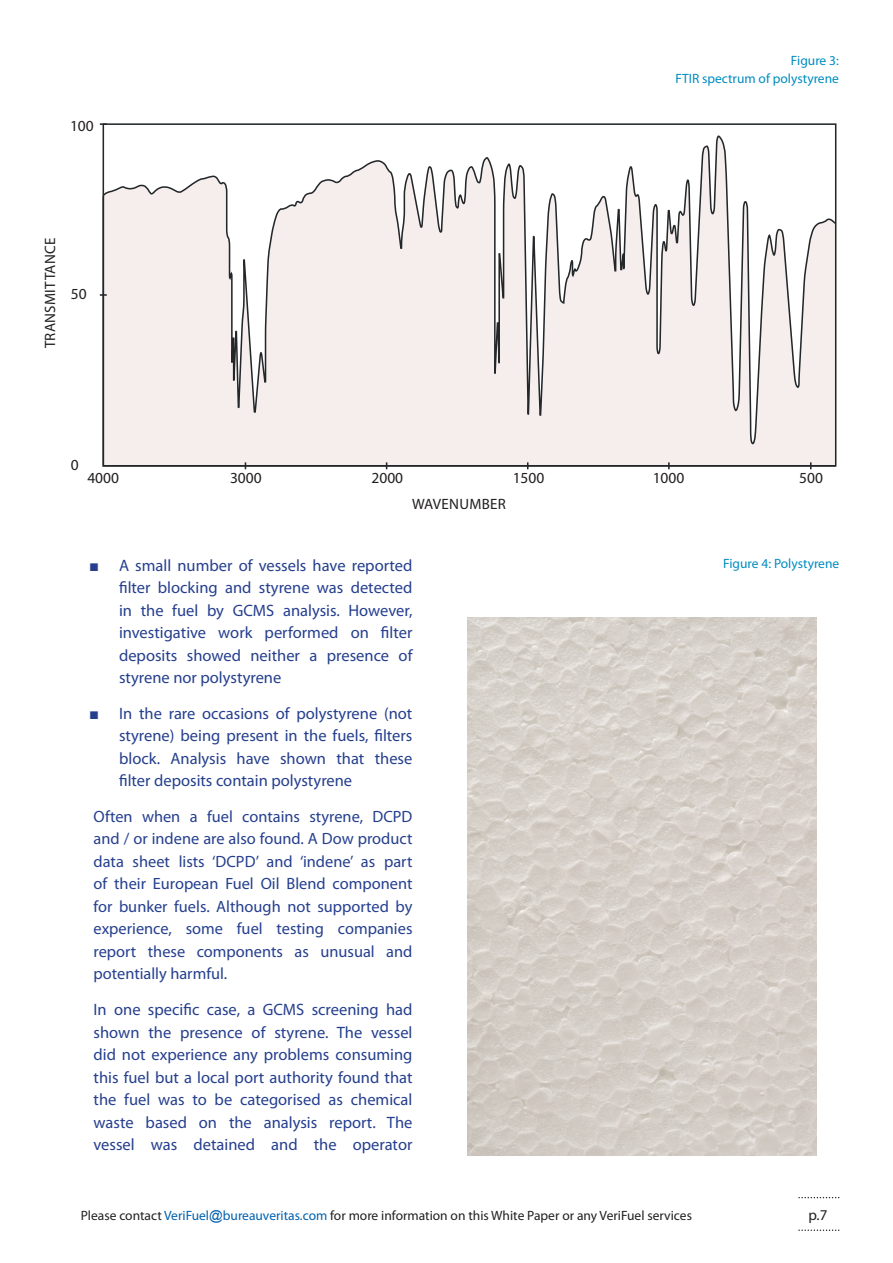
<style>
.page{position:relative;width:893px;height:1263px;background:#fff}
.page>*{position:absolute;margin:0;border:0;box-sizing:border-box;transform-origin:0 0}
.t1{font:16.5px/22.5px "Myriad Pro";color:#253f8e;text-align:justify}
.t2{font:16.35px/22.5px "Myriad Pro";color:#253f8e;text-align:justify}
.t3{font:15.45px "Myriad Pro";color:#231f20}
.t4{font:15px "Myriad Pro";letter-spacing:.02em;color:#231f20}
.t5{font:13.5px "Myriad Pro";color:#231f20}
.t6{font:13.5px/18px "Myriad Pro";color:#008cc1;text-align:right}
.s1{font-family:"Arial"}
.s2{color:#0061af}
.s3{font-family:"Arial";color:#0061af}
</style>
<div class="page">
<svg style="left:799px;top:1197px;width:41px;height:1px"></svg>
<svg style="left:799px;top:1229px;width:41px;height:2px"></svg>
<img style="left:468px;top:618px;width:348px;height:537px">
<svg style="left:100px;top:123px;width:7px;height:2px"></svg>
<svg style="left:102px;top:135px;width:735px;height:59px"></svg>
<svg style="left:102px;top:194px;width:735px;height:273px;background:#ebe6e5"></svg>
<p class="t3" style="left:70px;top:116px;width:25px">100</p>
<p class="t4" style="left:41px;top:348px;width:112px;rotate:-90deg">TRANSMITTANCE</p>
<p class="t3" style="left:71px;top:284px;width:17px">50</p>
<p class="t6" style="left:675px;top:51px;width:165px">Figure 3:<br>FTIR spectrum of polystyrene</p>
<p class="t3" style="left:71px;top:455px;width:9px">0</p>
<p class="t3" style="left:87px;top:468px;width:33px">4000</p>
<p class="t3" style="left:230px;top:468px;width:33px">3000</p>
<p class="t3" style="left:372px;top:468px;width:33px">2000</p>
<p class="t3" style="left:513px;top:468px;width:33px">1500</p>
<p class="t3" style="left:653px;top:468px;width:33px">1000</p>
<p class="t3" style="left:799px;top:468px;width:25px">500</p>
<p class="t4" style="left:412px;top:494px;width:95px">WAVENUMBER</p>
<p class="t1" style="left:119px;top:554px;width:295px;text-indent:-30px"><span class="s1">■</span> A small number of vessels have reported filter blocking and styrene was detected in the fuel by GCMS analysis. However, investigative work performed on filter deposits showed neither a presence of styrene nor polystyrene</p>
<p class="t1" style="left:119px;top:702px;width:295px;text-indent:-30px"><span class="s1">■</span> In the rare occasions of polystyrene (not styrene) being present in the fuels, filters block. Analysis have shown that these filter deposits contain polystyrene</p>
<p class="t2" style="left:94px;top:805px;width:320px">Often when a fuel contains styrene, DCPD and / or indene are also found. A Dow product data sheet lists ‘DCPD’ and ‘indene’ as part of their European Fuel Oil Blend component for bunker fuels. Although not supported by experience, some fuel testing companies report these components as unusual and potentially harmful.</p>
<p class="t1" style="left:94px;top:998px;width:320px">In one specific case, a GCMS screening had shown the presence of styrene. The vessel did not experience any problems consuming this fuel but a local port authority found that the fuel was to be categorised as chemical waste based on the analysis report. The vessel was detained and the operator</p>
<p class="t6" style="left:723px;top:554px;width:118px">Figure 4: Polystyrene</p>
<p class="t5" style="left:81px;top:1207px;width:613px">Please contact <span class="s2">VeriFuel</span><span class="s3">@</span><span class="s2">bureauveritas.com</span> for more information on this White Paper or any VeriFuel services</p>
<p class="t4" style="left:808px;top:1205px;width:20px">p.7</p>
</div>
